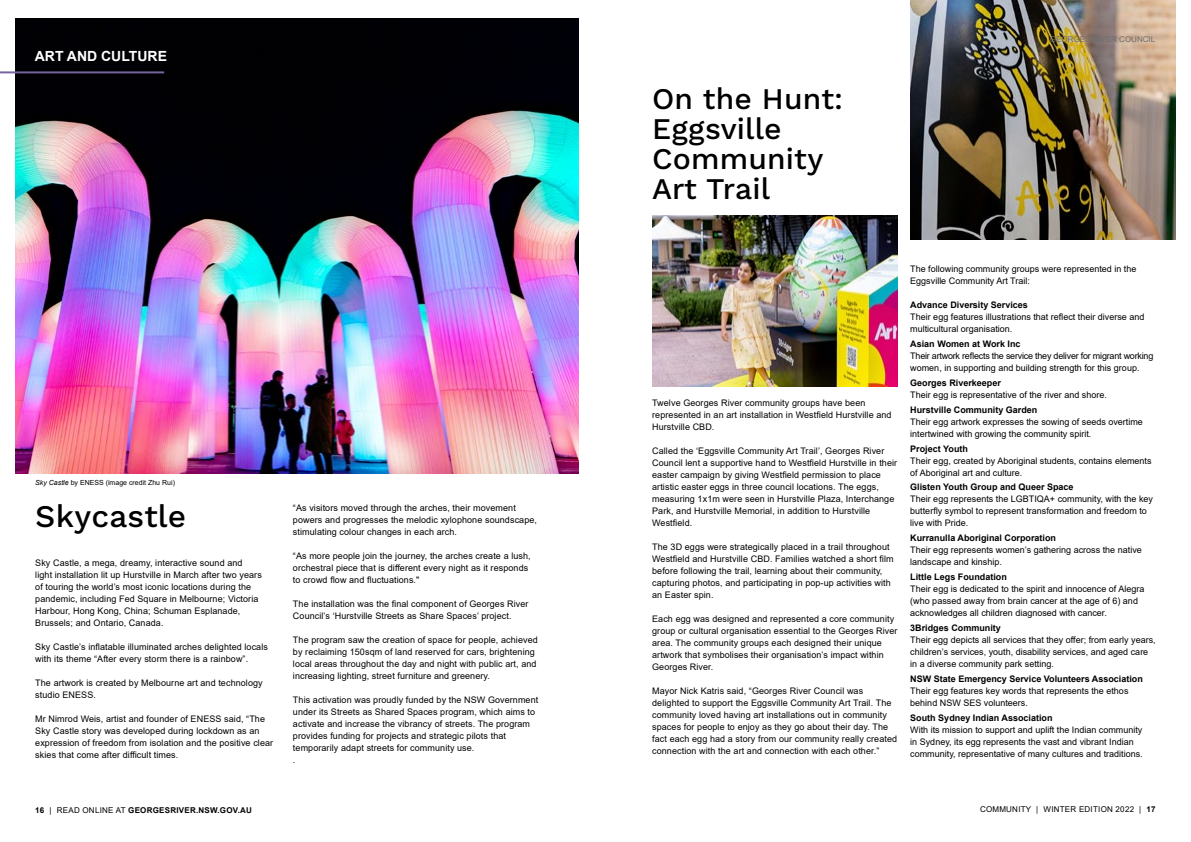
<style>
.page{position:relative;width:1191px;height:842px;background:#fff}
.page>*{position:absolute;margin:0;border:0;box-sizing:border-box;transform-origin:0 0}
.t1{font:500 31.5px "Work Sans";letter-spacing:.005em;color:#000}
.t2{font:500 30px/30px "Work Sans";letter-spacing:.005em;color:#000}
.t3{font:700 14px "Arial";color:#fff}
.t4{font:9px/12px "Arial";letter-spacing:.01em;color:#000}
.t5{font:700 9px "Arial";color:#000}
.t6{font:9px/12px "Arial";letter-spacing:-.025em;color:#000}
.t7{font:700 8px "Arial";letter-spacing:.03em;color:#000}
.t8{font:8px "Arial";letter-spacing:.03em;color:#000}
.t9{font:8px "Arial";color:#6d6e71}
.t10{font:7px "Arial";color:#000}
.s1{font-style:italic}
.s2{font-weight:400}
.s3{font-weight:700}
</style>
<div class="page">
<img style="left:16px;top:18px;width:562px;height:455px">
<img style="left:652px;top:215px;width:245px;height:171px">
<img style="left:910px;top:0;width:265px;height:240px">
<hr style="left:0;top:71px;width:164px;height:2px;background:#75649f">
<h3 class="t3" style="left:35px;top:46px;width:134px">ART AND CULTURE</h3>
<p class="t10" style="left:35px;top:477px;width:141px"><span class="s1">Sky Castle</span> by ENESS (image credit Zhu Rui)</p>
<h1 class="t1" style="left:35px;top:498px;width:152px">Skycastle</h1>
<p class="t4" style="left:35px;top:556px;width:228px">Sky Castle, a mega, dreamy, interactive sound and<br>light installation lit up Hurstville in March after two years of touring the world’s most iconic locations during the pandemic, including Fed Square in Melbourne; Victoria Harbour, Hong Kong, China; Schuman Esplanade, Brussels; and Ontario, Canada.</p>
<p class="t4" style="left:35px;top:640px;width:234px">Sky Castle’s inflatable illuminated arches delighted locals with its theme “After every storm there is a rainbow”.</p>
<p class="t4" style="left:35px;top:676px;width:229px">The artwork is created by Melbourne art and technology studio ENESS.</p>
<p class="t4" style="left:35px;top:712px;width:239px">Mr Nimrod Weis, artist and founder of ENESS said, “The Sky Castle story was developed during lockdown as an expression of freedom from isolation and the positive clear skies that come after difficult times.</p>
<p class="t4" style="left:293px;top:502px;width:245px">“As visitors moved through the arches, their movement powers and progresses the melodic xylophone soundscape, stimulating colour changes in each arch.</p>
<p class="t4" style="left:293px;top:550px;width:239px">“As more people join the journey, the arches create a lush, orchestral piece that is different every night as it responds to crowd flow and fluctuations."</p>
<p class="t4" style="left:293px;top:598px;width:237px">The installation was the final component of Georges River<br>Council’s ‘Hurstville Streets as Share Spaces’ project.</p>
<p class="t4" style="left:293px;top:633px;width:246px">The program saw the creation of space for people, achieved by reclaiming 150sqm of land reserved for cars, brightening local areas throughout the day and night with public art, and increasing lighting, street furniture and greenery.</p>
<p class="t4" style="left:293px;top:693px;width:247px">This activation was proudly funded by the NSW Government under its Streets as Shared Spaces program, which aims to activate and increase the vibrancy of streets. The program provides funding for projects and strategic pilots that temporarily adapt streets for community use.<br>.</p>
<h2 class="t2" style="left:652px;top:85px;width:192px">On the Hunt:<br>Eggsville<br>Community<br>Art Trail</h2>
<p class="t9" style="left:1049px;top:34px;width:107px">GEORGES RIVER COUNCIL</p>
<p class="t4" style="left:652px;top:397px;width:241px">Twelve Georges River community groups have been represented in an art installation in Westfield Hurstville and<br>Hurstville CBD.</p>
<p class="t4" style="left:652px;top:445px;width:246px">Called the ‘Eggsville Community Art Trail’, Georges River Council lent a supportive hand to Westfield Hurstville in their easter campaign by giving Westfield permission to place artistic easter eggs in three council locations. The eggs, measuring 1x1m were seen in Hurstville Plaza, Interchange Park, and Hurstville Memorial, in addition to Hurstville Westfield.</p>
<p class="t4" style="left:652px;top:541px;width:243px">The 3D eggs were strategically placed in a trail throughout Westfield and Hurstville CBD. Families watched a short film before following the trail, learning about their community, capturing photos, and participating in pop-up activities with an Easter spin.</p>
<p class="t4" style="left:652px;top:613px;width:247px">Each egg was designed and represented a core community group or cultural organisation essential to the Georges River area. The community groups each designed their unique artwork that symbolises their organisation’s impact within Georges River.</p>
<p class="t4" style="left:652px;top:685px;width:246px">Mayor Nick Katris said, “Georges River Council was delighted to support the Eggsville Community Art Trail. The community loved having art installations out in community spaces for people to enjoy as they go about their day. The fact each egg had a story from our community really created connection with the art and connection with each other.”</p>
<p class="t4" style="left:910px;top:263px;width:228px">The following community groups were represented in the<br>Eggsville Community Art Trail:</p>
<p class="t5" style="left:910px;top:299px;width:119px">Advance Diversity Services</p>
<p class="t4" style="left:910px;top:311px;width:236px">Their egg features illustrations that reflect their diverse and multicultural organisation.</p>
<p class="t5" style="left:910px;top:338px;width:112px">Asian Women at Work Inc</p>
<p class="t6" style="left:910px;top:350px;width:244px">Their artwork reflects the service they deliver for migrant working women, in supporting and building strength for this group.</p>
<p class="t5" style="left:910px;top:376px;width:92px">Georges Riverkeeper</p>
<p class="t4" style="left:910px;top:389px;width:198px">Their egg is representative of the river and shore.</p>
<p class="t5" style="left:910px;top:403px;width:129px">Hurstville Community Garden</p>
<p class="t4" style="left:910px;top:415px;width:234px">Their egg artwork expresses the sowing of seeds overtime intertwined with growing the community spirit.</p>
<p class="t5" style="left:910px;top:442px;width:59px">Project Youth</p>
<p class="t4" style="left:910px;top:454px;width:243px">Their egg, created by Aboriginal students, contains elements of Aboriginal art and culture.</p>
<p class="t5" style="left:910px;top:481px;width:165px">Glisten Youth Group and Queer Space</p>
<p class="t4" style="left:910px;top:493px;width:244px">Their egg represents the LGBTIQA+ community, with the key butterfly symbol to represent transformation and freedom to live with Pride.</p>
<p class="t5" style="left:910px;top:532px;width:147px">Kurranulla Aboriginal Corporation</p>
<p class="t4" style="left:910px;top:544px;width:233px">Their egg represents women’s gathering across the native landscape and kinship.</p>
<p class="t5" style="left:910px;top:570px;width:98px">Little Legs Foundation</p>
<p class="t4" style="left:910px;top:583px;width:236px">Their egg is dedicated to the spirit and innocence of Alegra (who passed away from brain cancer at the age of 6) and acknowledges all children diagnosed with cancer.</p>
<p class="t5" style="left:910px;top:621px;width:92px">3Bridges Community</p>
<p class="t4" style="left:910px;top:634px;width:247px">Their egg depicts all services that they offer; from early years, children’s services, youth, disability services, and aged care in a diverse community park setting.</p>
<p class="t5" style="left:910px;top:672px;width:234px">NSW State Emergency Service Volunteers Association</p>
<p class="t4" style="left:910px;top:684px;width:220px">Their egg features key words that represents the ethos behind NSW SES volunteers.</p>
<p class="t5" style="left:910px;top:711px;width:144px">South Sydney Indian Association</p>
<p class="t4" style="left:910px;top:723px;width:234px">With its mission to support and uplift the Indian community in Sydney, its egg represents the vast and vibrant Indian community, representative of many cultures and traditions.</p>
<p class="t7" style="left:35px;top:804px;width:218px">16 <span class="s2">| READ ONLINE AT</span> GEORGESRIVER.NSW.GOV.AU</p>
<p class="t8" style="left:980px;top:803px;width:177px">COMMUNITY | WINTER EDITION 2022 | <span class="s3">17</span></p>
</div>
